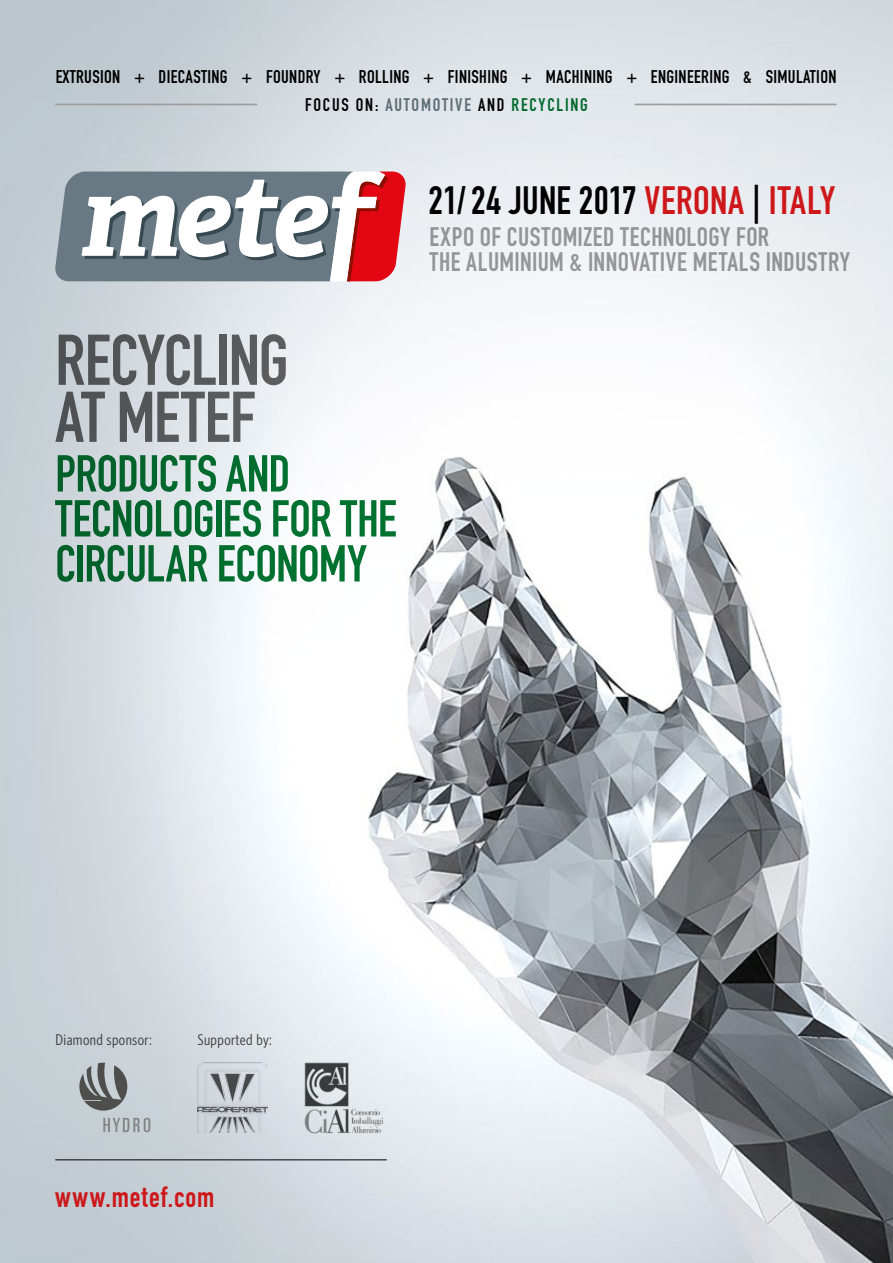
<style>
.page{position:relative;width:893px;height:1263px;background:#fff}
.page>*{position:absolute;margin:0;border:0;box-sizing:border-box;transform-origin:0 0}
.t1{font:70.5px/57px "DIN Engschrift Std";letter-spacing:-.015em;color:#646363}
.t2{font:51px/45px "DIN Engschrift Std";letter-spacing:-.015em;color:#007331}
.t3{font:39px "DIN Engschrift Std";letter-spacing:.005em;color:#000}
.t4{font:29.1px "DIN Engschrift Std";letter-spacing:.04em;color:#cd171a}
.t5{font:26.4px/24.8px "DIN Engschrift Std";letter-spacing:.015em;color:#9d9d9c}
.t6{font:18.15px "DIN Engschrift Std";letter-spacing:.02em;color:#000}
.t7{font:18px "DIN Engschrift Std";letter-spacing:.1em;color:#000}
.t8{font:15.6px "Whitney Condensed";letter-spacing:.025em;color:#3c3c3b}
.s1{color:#697983}
.s2{color:#007331}
.s3{color:#cd171a}
</style>
<div class="page">
<img style="left:0;top:0;width:893px;height:1263px">
<svg style="left:54px;top:172px;width:353px;height:109px"></svg>
<hr style="left:55px;top:104px;width:202px;height:1px;background:#9d9d9c">
<hr style="left:634px;top:104px;width:202px;height:1px;background:#9d9d9c">
<svg style="left:79px;top:1063px;width:48px;height:47px;background:#878b8e"></svg>
<svg style="left:103px;top:1118px;width:47px;height:14px"></svg>
<img style="left:197px;top:1063px;width:71px;height:69px">
<img style="left:301px;top:1059px;width:86px;height:78px">
<hr style="left:55px;top:1159px;width:332px;height:1px;background:#000">
<p class="t6" style="left:55px;top:66px;width:783px">EXTRUSION + DIECASTING + FOUNDRY + ROLLING + FINISHING + MACHINING + ENGINEERING &amp; SIMULATION</p>
<p class="t7" style="left:305px;top:94px;width:284px">FOCUS ON: <span class="s1">AUTOMOTIVE</span> AND <span class="s2">RECYCLING</span></p>
<h1 class="t1" style="left:55px;top:332px;width:235px">RECYCLING<br>AT METEF</h1>
<h2 class="t2" style="left:55px;top:451px;width:343px">PRODUCTS AND<br>TECNOLOGIES FOR THE<br>CIRCULAR ECONOMY</h2>
<h3 class="t3" style="left:428px;top:177px;width:408px">21/ 24 JUNE 2017 <span class="s3">VERONA</span> | <span class="s3">ITALY</span></h3>
<h3 class="t5" style="left:430px;top:225px;width:422px">EXPO OF CUSTOMIZED TECHNOLOGY FOR<br>THE ALUMINIUM &amp; INNOVATIVE METALS INDUSTRY</h3>
<p class="t8" style="left:55px;top:1031px;width:98px">Diamond sponsor:</p>
<p class="t8" style="left:197px;top:1031px;width:76px">Supported by:</p>
<h3 class="t4" style="left:55px;top:1180px;width:161px">www.metef.com</h3>
</div>
